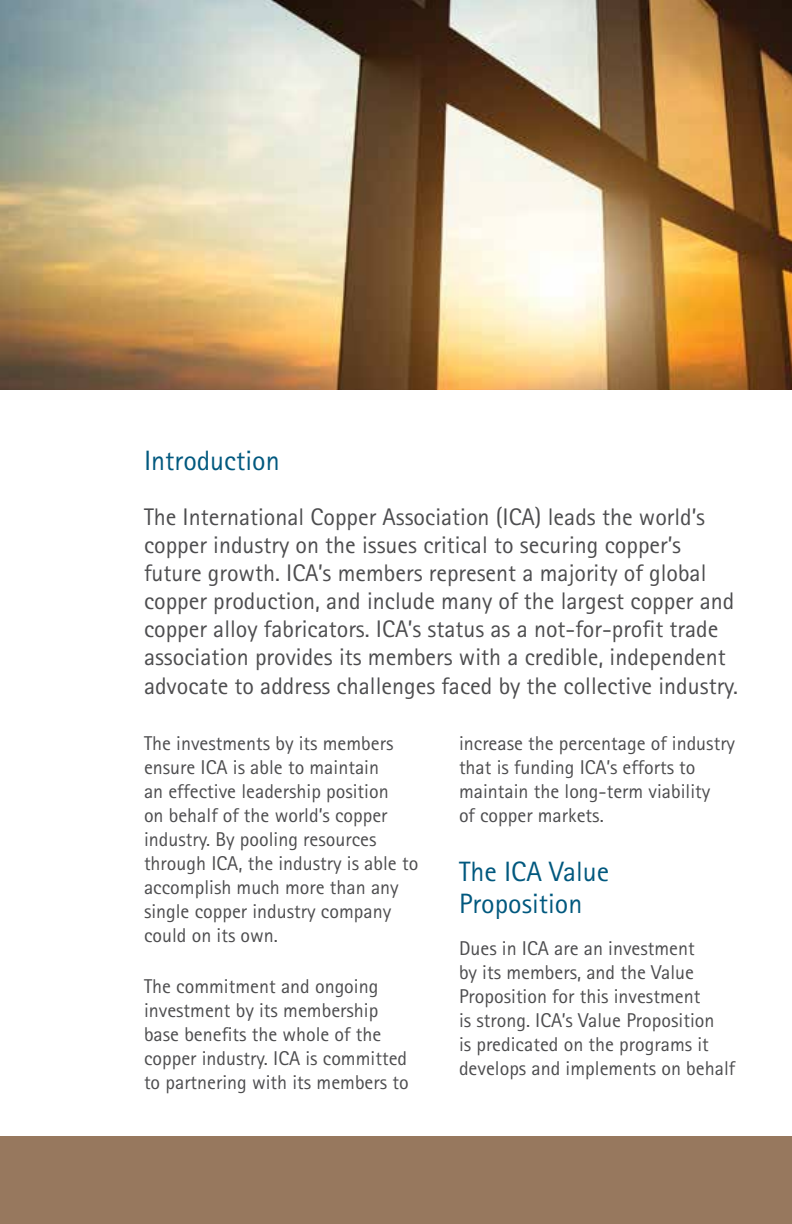
<style>
.page{position:relative;width:792px;height:1224px;background:#fff}
.page>*{position:absolute;margin:0;border:0;box-sizing:border-box;transform-origin:0 0}
.t1{font:28px/32px "Rotis Sans Serif";color:#00587e}
.t2{font:24px/28px "Rotis Sans Serif";color:#4d4d4f}
.t3{font:20px/24px "Rotis Sans Serif";color:#4d4d4f}
</style>
<div class="page">
<div style="left:0;top:1136px;width:792px;height:88px;background:#97785e"></div>
<img style="left:0;top:0;width:792px;height:390px">
<h1 class="t1" style="left:144px;top:445px;width:137px">Introduction</h1>
<p class="t2" style="left:144px;top:503px;width:596px">The International Copper Association (ICA) leads the world’s copper industry on the issues critical to securing copper’s future growth. ICA’s members represent a majority of global copper production, and include many of the largest copper and copper alloy fabricators. ICA’s status as a not-for-profit trade association provides its members with a credible, independent advocate to address challenges faced by the collective industry.</p>
<p class="t3" style="left:144px;top:731px;width:276px">The investments by its members ensure ICA is able to maintain<br>an effective leadership position<br>on behalf of the world’s copper industry. By pooling resources through ICA, the industry is able to accomplish much more than any single copper industry company could on its own.</p>
<p class="t3" style="left:144px;top:974px;width:266px">The commitment and ongoing investment by its membership base benefits the whole of the copper industry. ICA is committed to partnering with its members to</p>
<p class="t3" style="left:459px;top:731px;width:278px">increase the percentage of industry that is funding ICA’s efforts to maintain the long-term viability<br>of copper markets.</p>
<h1 class="t1" style="left:459px;top:855px;width:152px">The ICA Value<br>Proposition</h1>
<p class="t3" style="left:459px;top:936px;width:278px">Dues in ICA are an investment<br>by its members, and the Value<br>Proposition for this investment<br>is strong. ICA’s Value Proposition<br>is predicated on the programs it develops and implements on behalf</p>
</div>
